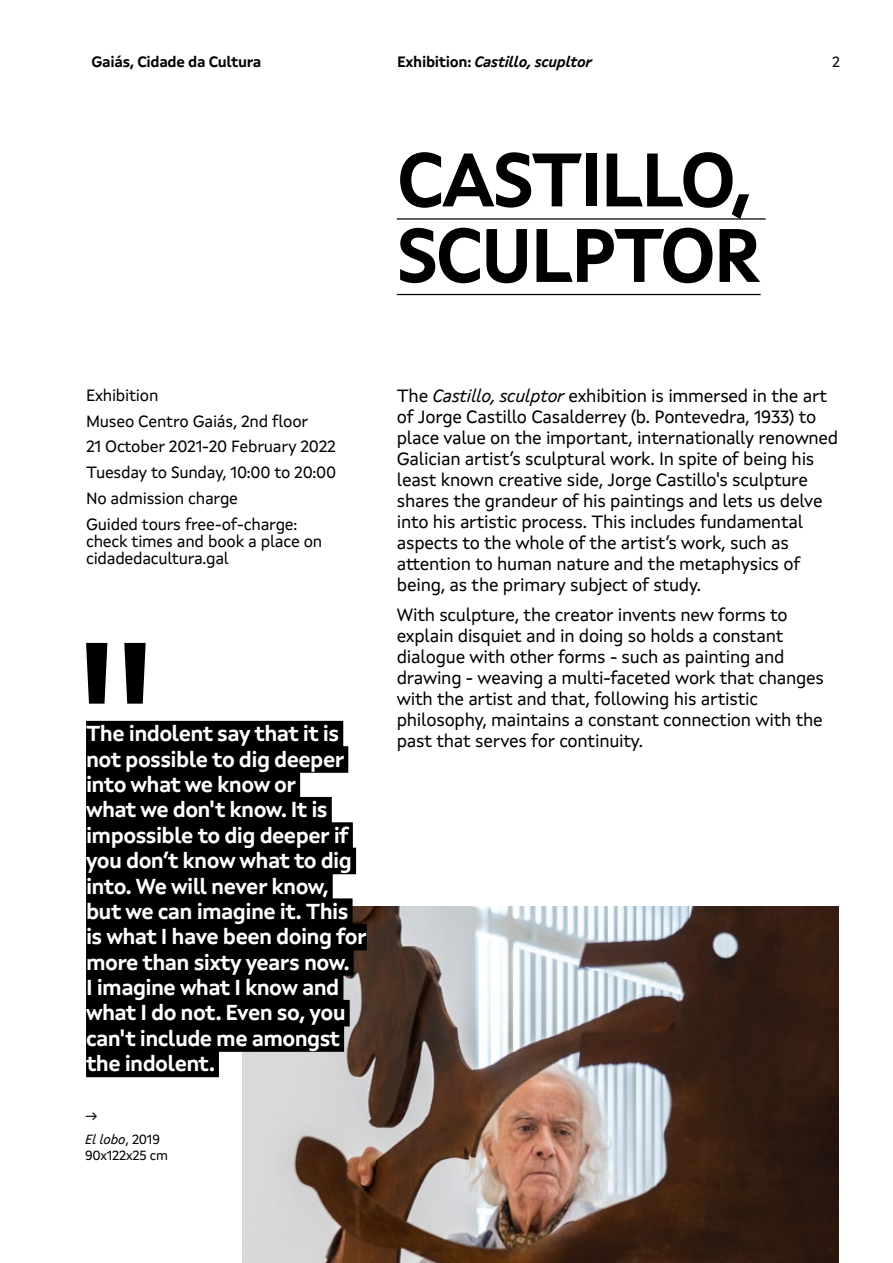
<style>
.page{position:relative;width:893px;height:1263px;background:#fff}
.page>*{position:absolute;margin:0;border:0;box-sizing:border-box;transform-origin:0 0}
.t1{font:700 75.45px/75.4px "Xunta Sans";letter-spacing:-.035em;color:#000}
.t2{font:700 21.6px/25.3px "Xunta Sans";letter-spacing:-.03em;color:#fff}
.t3{font:18px/21px "Xunta Sans";letter-spacing:-.015em;color:#000}
.t4{font:16.5px/25.8px "Xunta Sans";letter-spacing:-.015em;color:#000}
.t5{font:italic 700 15px "Xunta Sans";letter-spacing:-.02em;color:#000}
.t6{font:700 15px "Xunta Sans";letter-spacing:-.02em;color:#000}
.t7{font:15px "Xunta Sans";color:#000}
.t8{font:13.5px/24.3px "Xunta Sans";letter-spacing:-.015em;color:#000}
.s1{font-style:normal}
.s2{font-style:italic}
</style>
<div class="page">
<img style="left:242px;top:907px;width:597px;height:356px">
<div style="left:86px;top:721px;width:257px;height:26px;background:#000"></div>
<div style="left:86px;top:746px;width:262px;height:27px;background:#000"></div>
<div style="left:86px;top:771px;width:214px;height:27px;background:#000"></div>
<div style="left:86px;top:797px;width:246px;height:26px;background:#000"></div>
<div style="left:86px;top:822px;width:267px;height:27px;background:#000"></div>
<div style="left:86px;top:848px;width:270px;height:26px;background:#000"></div>
<div style="left:86px;top:873px;width:247px;height:27px;background:#000"></div>
<div style="left:86px;top:898px;width:267px;height:27px;background:#000"></div>
<div style="left:86px;top:924px;width:281px;height:26px;background:#000"></div>
<div style="left:86px;top:949px;width:268px;height:27px;background:#000"></div>
<div style="left:86px;top:974px;width:257px;height:27px;background:#000"></div>
<div style="left:86px;top:1000px;width:264px;height:26px;background:#000"></div>
<div style="left:86px;top:1025px;width:258px;height:27px;background:#000"></div>
<div style="left:86px;top:1050px;width:133px;height:27px;background:#000"></div>
<hr style="left:397px;top:218px;width:369px;height:2px;background:#000">
<hr style="left:397px;top:294px;width:364px;height:1px;background:#000">
<svg style="left:86px;top:643px;width:60px;height:61px"></svg>
<p class="t6" style="left:91px;top:52px;width:172px">Gaiás, Cidade da Cultura</p>
<p class="t5" style="left:397px;top:52px;width:196px"><span class="s1">Exhibition:</span> Castillo, scupltor</p>
<p class="t7" style="left:832px;top:52px;width:9px">2</p>
<h1 class="t1" style="left:397px;top:142px;width:365px">CASTILLO,<br>SCULPTOR</h1>
<p class="t4" style="left:86px;top:382px;width:252px">Exhibition<br>Museo Centro Gaiás, 2nd floor<br>21 October 2021-20 February 2022<br>Tuesday to Sunday, 10:00 to 20:00<br>No admission charge<br>Guided tours free-of-charge:</p>
<p class="t4" style="left:86px;top:532px;width:238px;line-height:17.2px">check times and book a place on cidadedacultura.gal</p>
<p class="t2" style="left:86px;top:721px;width:282px">The indolent say that it is not possible to dig deeper into what we know or<br>what we don't know. It is impossible to dig deeper if you don’t know what to dig into. We will never know, but we can imagine it. This is what I have been doing for more than sixty years now.<br>I imagine what I know and what I do not. Even so, you can't include me amongst the indolent.</p>
<p class="t8" style="left:85px;top:1103px;width:76px">→<br><span class="s2">El lobo</span>, 2019</p>
<p class="t8" style="left:85px;top:1143px;width:85px">90x122x25 cm</p>
<p class="t3" style="left:397px;top:385px;width:443px">The <span class="s2">Castillo, sculptor</span> exhibition is immersed in the art of Jorge Castillo Casalderrey (b. Pontevedra, 1933) to place value on the important, internationally renowned Galician artist’s sculptural work. In spite of being his least known creative side, Jorge Castillo's sculpture shares the grandeur of his paintings and lets us delve into his artistic process. This includes fundamental aspects to the whole of the artist’s work, such as attention to human nature and the metaphysics of being, as the primary subject of study.</p>
<p class="t3" style="left:397px;top:604px;width:429px">With sculpture, the creator invents new forms to explain disquiet and in doing so holds a constant dialogue with other forms - such as painting and drawing - weaving a multi-faceted work that changes with the artist and that, following his artistic philosophy, maintains a constant connection with the past that serves for continuity.</p>
</div>
